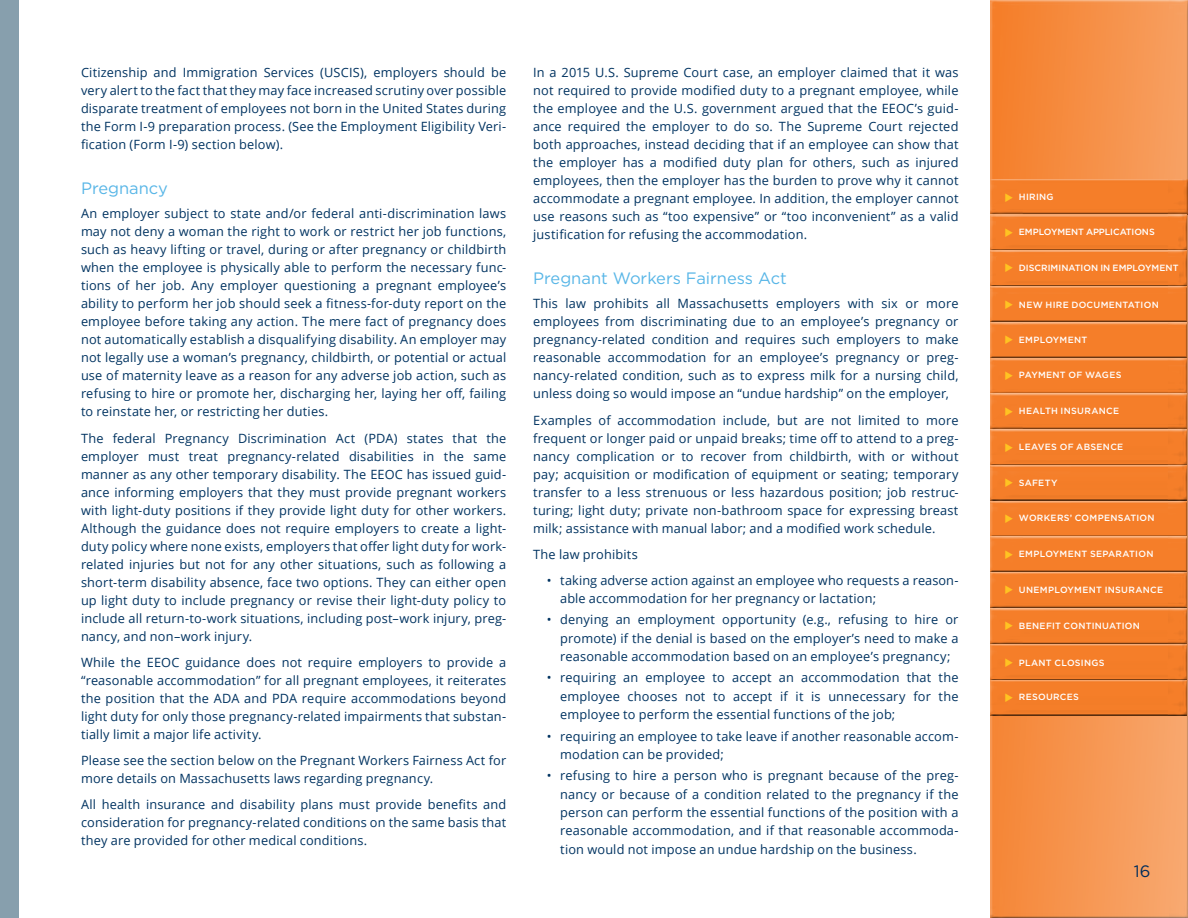
<style>
.page{position:relative;width:1188px;height:918px;background:#fff}
.page>*{position:absolute;margin:0;border:0;box-sizing:border-box;transform-origin:0 0}
.t1{font:16.5px "Gotham";color:#58b6e7}
.t2{font:16.5px "Gotham";color:#002d5b}
.t3{font:12.75px/18px "Open Sans";letter-spacing:.015em;color:#003361;text-align:justify}
.t4{font:500 9px "Gotham";letter-spacing:.03em;color:#fff}
.t5{font:500 9px "Gotham";color:#fff}
.t6{font:500 9px "Gotham";letter-spacing:-.01em;color:#fff}
.s1{color:#ffc322}
</style>
<div class="page">
<div style="left:988px;top:0;width:200px;height:918px;background:#000;opacity:.9"></div>
<div style="left:988px;top:177px;width:200px;height:38px;background:#fff;opacity:.75"></div>
<div style="left:988px;top:178px;width:200px;height:39px;background:#000;opacity:.9"></div>
<div style="left:988px;top:212px;width:200px;height:39px;background:#fff;opacity:.75"></div>
<div style="left:988px;top:214px;width:200px;height:39px;background:#000;opacity:.9"></div>
<div style="left:996px;top:222px;width:182px;height:19px;background:#f57e29"></div>
<div style="left:988px;top:248px;width:200px;height:38px;background:#f57e29"></div>
<div style="left:988px;top:249px;width:200px;height:39px;background:#000;opacity:.9"></div>
<div style="left:996px;top:258px;width:183px;height:19px;background:#f57e29"></div>
<div style="left:988px;top:284px;width:200px;height:39px;background:#f57e29"></div>
<div style="left:988px;top:285px;width:200px;height:39px;background:#000;opacity:.9"></div>
<div style="left:988px;top:320px;width:200px;height:38px;background:#ba5f1f"></div>
<div style="left:988px;top:321px;width:200px;height:39px;background:#000;opacity:.9"></div>
<div style="left:988px;top:355px;width:200px;height:39px;background:#ba5f1f"></div>
<div style="left:988px;top:357px;width:200px;height:39px;background:#000;opacity:.9"></div>
<div style="left:988px;top:391px;width:200px;height:39px;background:#ed7a27"></div>
<div style="left:988px;top:392px;width:200px;height:40px;background:#000;opacity:.9"></div>
<div style="left:988px;top:427px;width:200px;height:39px;background:#cd6922"></div>
<div style="left:988px;top:428px;width:200px;height:39px;background:#000;opacity:.9"></div>
<div style="left:988px;top:463px;width:200px;height:38px;background:#f57e29"></div>
<div style="left:988px;top:464px;width:200px;height:39px;background:#000;opacity:.9"></div>
<div style="left:988px;top:498px;width:200px;height:39px;background:#fff;opacity:.75"></div>
<div style="left:988px;top:500px;width:200px;height:39px;background:#000;opacity:.9"></div>
<div style="left:988px;top:535px;width:200px;height:38px;background:#ba5f1f"></div>
<div style="left:988px;top:536px;width:200px;height:38px;background:#000;opacity:.9"></div>
<div style="left:988px;top:570px;width:200px;height:39px;background:#ba5f1f"></div>
<div style="left:988px;top:571px;width:200px;height:39px;background:#000;opacity:.9"></div>
<div style="left:988px;top:606px;width:200px;height:38px;background:#c36420"></div>
<div style="left:988px;top:607px;width:200px;height:39px;background:#000;opacity:.9"></div>
<div style="left:988px;top:642px;width:200px;height:38px;background:#d26c23"></div>
<div style="left:988px;top:643px;width:200px;height:39px;background:#000;opacity:.9"></div>
<div style="left:988px;top:677px;width:200px;height:39px;background:#f27c28"></div>
<div style="left:988px;top:678px;width:200px;height:40px;background:#000;opacity:.9"></div>
<div style="left:0;top:0;width:19px;height:918px;background:#879fad"></div>
<div style="left:996px;top:294px;width:183px;height:20px;background:#f57e29"></div>
<div style="left:996px;top:329px;width:183px;height:20px;background:#f57e29"></div>
<div style="left:996px;top:580px;width:182px;height:19px;background:#f57e29"></div>
<p class="t3" style="left:81px;top:63px;width:427px">Citizenship and Immigration Services (USCIS), employers should be very alert to the fact that they may face increased scrutiny over possible disparate treatment of employees not born in the United States during the Form I-9 preparation process. (See the Employment Eligibility Veri&shy;fication (Form I-9) section below).</p>
<h2 class="t1" style="left:81px;top:177px;width:89px">Pregnancy</h2>
<p class="t3" style="left:81px;top:205px;width:427px">An employer subject to state and/or federal anti-discrimination laws may not deny a woman the right to work or restrict her job functions, such as heavy lifting or travel, during or after pregnancy or childbirth when the employee is physically able to perform the necessary func&shy;tions of her job. Any employer questioning a pregnant employee’s ability to perform her job should seek a fitness-for-duty report on the employee before taking any action. The mere fact of pregnancy does not automatically establish a disqualifying disability. An employer may not legally use a woman’s pregnancy, childbirth, or potential or actual use of maternity leave as a reason for any adverse job action, such as refusing to hire or promote her, discharging her, laying her off, failing to reinstate her, or restricting her duties.</p>
<p class="t3" style="left:81px;top:429px;width:427px">The federal Pregnancy Discrimination Act (PDA) states that the employer must treat pregnancy-related disabilities in the same manner as any other temporary disability. The EEOC has issued guid&shy;ance informing employers that they must provide pregnant workers with light-duty positions if they provide light duty for other workers.<br>Although the guidance does not require employers to create a light&shy;duty policy where none exists, employers that offer light duty for work&shy;related injuries but not for any other situations, such as following a short-term disability absence, face two options. They can either open up light duty to include pregnancy or revise their light-duty policy to include all return-to-work situations, including post–work injury, preg&shy;nancy, and non–work injury.</p>
<p class="t3" style="left:81px;top:653px;width:427px">While the EEOC guidance does not require employers to provide a “reasonable accommodation” for all pregnant employees, it reiterates the position that the ADA and PDA require accommodations beyond light duty for only those pregnancy-related impairments that substan&shy;tially limit a major life activity.</p>
<p class="t3" style="left:81px;top:751px;width:427px">Please see the section below on the Pregnant Workers Fairness Act for more details on Massachusetts laws regarding pregnancy.</p>
<p class="t3" style="left:81px;top:795px;width:427px">All health insurance and disability plans must provide benefits and consideration for pregnancy-related conditions on the same basis that they are provided for other medical conditions.</p>
<p class="t3" style="left:533px;top:63px;width:427px">In a 2015 U.S. Supreme Court case, an employer claimed that it was not required to provide modified duty to a pregnant employee, while the employee and the U.S. government argued that the EEOC’s guid&shy;ance required the employer to do so. The Supreme Court rejected both approaches, instead deciding that if an employee can show that the employer has a modified duty plan for others, such as injured employees, then the employer has the burden to prove why it cannot accommodate a pregnant employee. In addition, the employer cannot use reasons such as “too expensive” or “too inconvenient” as a valid justification for refusing the accommodation.</p>
<h2 class="t1" style="left:533px;top:267px;width:255px">Pregnant Workers Fairness Act</h2>
<p class="t3" style="left:533px;top:295px;width:427px">This law prohibits all Massachusetts employers with six or more employees from discriminating due to an employee’s pregnancy or pregnancy-related condition and requires such employers to make reasonable accommodation for an employee’s pregnancy or preg&shy;nancy-related condition, such as to express milk for a nursing child, unless doing so would impose an “undue hardship” on the employer,</p>
<p class="t3" style="left:533px;top:411px;width:427px">Examples of accommodation include, but are not limited to more frequent or longer paid or unpaid breaks; time off to attend to a preg&shy;nancy complication or to recover from childbirth, with or without pay; acquisition or modification of equipment or seating; temporary transfer to a less strenuous or less hazardous position; job restruc&shy;turing; light duty; private non-bathroom space for expressing breast milk; assistance with manual labor; and a modified work schedule.</p>
<p class="t3" style="left:533px;top:545px;width:106px">The law prohibits</p>
<p class="t3" style="left:560px;top:570px;width:400px;text-indent:-14px">• taking adverse action against an employee who requests a reason&shy;able accommodation for her pregnancy or lactation;</p>
<p class="t3" style="left:560px;top:610px;width:400px;text-indent:-14px">• denying an employment opportunity (e.g., refusing to hire or promote) if the denial is based on the employer’s need to make a reasonable accommodation based on an employee’s pregnancy;</p>
<p class="t3" style="left:560px;top:668px;width:400px;text-indent:-14px">• requiring an employee to accept an accommodation that the employee chooses not to accept if it is unnecessary for the employee to perform the essential functions of the job;</p>
<p class="t3" style="left:560px;top:726px;width:400px;text-indent:-14px">• requiring an employee to take leave if another reasonable accom&shy;modation can be provided;</p>
<p class="t3" style="left:560px;top:766px;width:400px;text-indent:-14px">• refusing to hire a person who is pregnant because of the preg&shy;nancy or because of a condition related to the pregnancy if the person can perform the essential functions of the position with a reasonable accommodation, and if that reasonable accommoda&shy;tion would not impose an undue hardship on the business.</p>
<p class="t4" style="left:996px;top:191px;width:59px"><span class="s1">✔</span>HIRING</p>
<p class="t6" style="left:996px;top:226px;width:160px"><span class="s1">✔</span>EMPLOYMENT APPLICATIONS</p>
<p class="t5" style="left:996px;top:262px;width:184px"><span class="s1">✔</span>DISCRIMINATION IN EMPLOYMENT</p>
<p class="t4" style="left:996px;top:298px;width:164px"><span class="s1">✔</span>NEW HIRE DOCUMENTATION</p>
<p class="t4" style="left:996px;top:334px;width:92px"><span class="s1">✔</span>EMPLOYMENT</p>
<p class="t4" style="left:996px;top:369px;width:127px"><span class="s1">✔</span>PAYMENT OF WAGES</p>
<p class="t4" style="left:996px;top:405px;width:124px"><span class="s1">✔</span>HEALTH INSURANCE</p>
<p class="t4" style="left:996px;top:441px;width:128px"><span class="s1">✔</span>LEAVES OF ABSENCE</p>
<p class="t4" style="left:996px;top:477px;width:63px"><span class="s1">✔</span>SAFETY</p>
<p class="t4" style="left:996px;top:512px;width:160px"><span class="s1">✔</span>WORKERS’ COMPENSATION</p>
<p class="t4" style="left:996px;top:548px;width:159px"><span class="s1">✔</span>EMPLOYMENT SEPARATION</p>
<p class="t4" style="left:996px;top:584px;width:168px"><span class="s1">✔</span>UNEMPLOYMENT INSURANCE</p>
<p class="t4" style="left:996px;top:620px;width:145px"><span class="s1">✔</span>BENEFIT CONTINUATION</p>
<p class="t4" style="left:996px;top:657px;width:110px"><span class="s1">✔</span>PLANT CLOSINGS</p>
<p class="t4" style="left:996px;top:691px;width:84px"><span class="s1">✔</span>RESOURCES</p>
<p class="t2" style="left:1134px;top:861px;width:18px">16</p>
</div>
